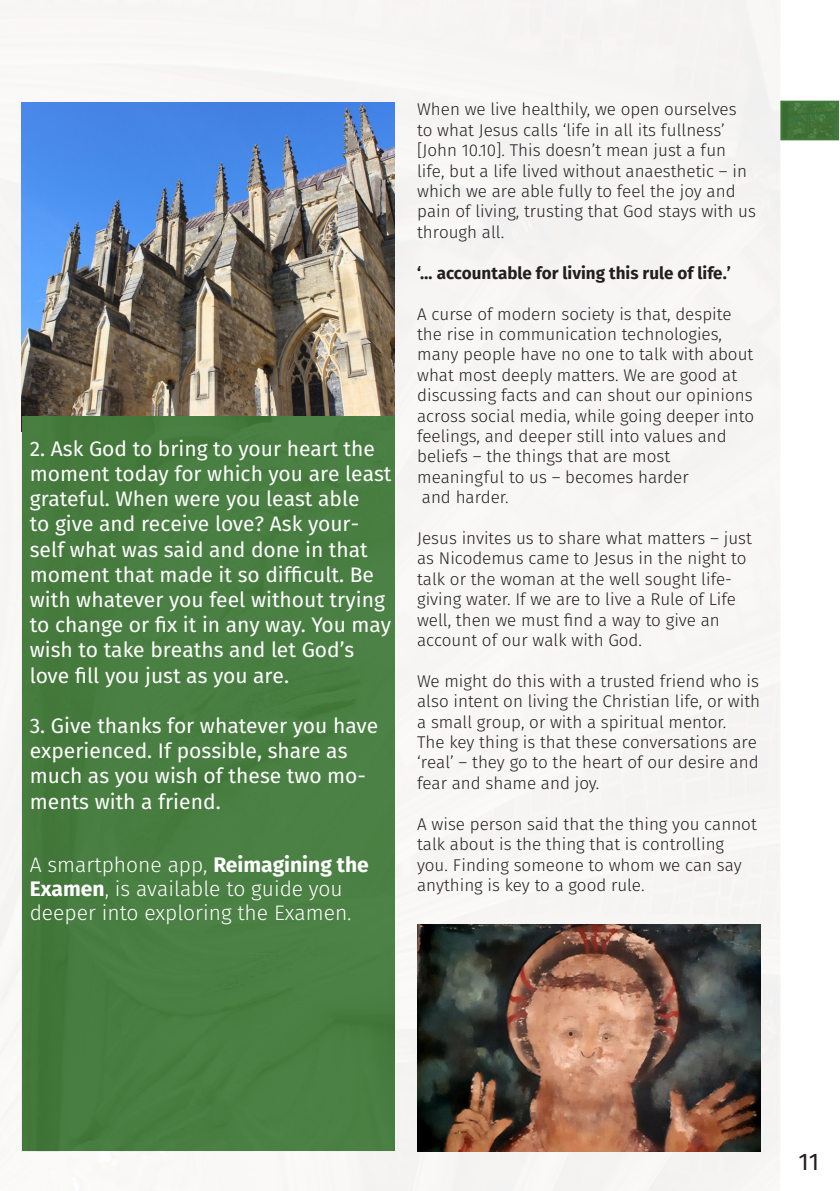
<style>
.page{position:relative;width:840px;height:1191px;background:#fff}
.page>*{position:absolute;margin:0;border:0;box-sizing:border-box;transform-origin:0 0}
.t1{font:24px "Fira Sans";color:#231f20}
.t2{font:21px/25.2px "Fira Sans";color:#fff}
.t3{font:300 21px/24px "Fira Sans";color:#fff}
.t4{font:300 17px/20.4px "Fira Sans";color:#231f20}
.t5{font:700 17px "Fira Sans";color:#231f20}
.s1{font-weight:700}
</style>
<div class="page">
<div style="left:0;top:0;width:780px;height:1191px;background:#f7f6f4"></div>
<img style="left:22px;top:102px;width:372px;height:314px">
<img style="left:783px;top:104px;width:52px;height:33px">
<div style="left:780px;top:101px;width:58px;height:39px;border:2px solid #417b39"></div>
<div style="left:22px;top:416px;width:372px;height:735px;background:#4a7f42"></div>
<img style="left:417px;top:924px;width:343px;height:227px">
<p class="t2" style="left:30px;top:437px;width:363px">2. Ask God to bring to your heart the moment today for which you are least grateful. When were you least able<br>to give and receive love? Ask your&shy;self what was said and done in that moment that made it so difficult. Be with whatever you feel without trying to change or fix it in any way. You may wish to take breaths and let God’s love fill you just as you are.</p>
<p class="t2" style="left:30px;top:714px;width:350px">3. Give thanks for whatever you have experienced. If possible, share as much as you wish of these two mo&shy;ments with a friend.</p>
<p class="t3" style="left:30px;top:854px;width:340px">A smartphone app, <span class="s1">Reimagining the<br>Examen</span>, is available to guide you deeper into exploring the Examen.</p>
<p class="t4" style="left:417px;top:101px;width:340px">When we live healthily, we open ourselves to what Jesus calls ‘life in all its fullness’ [John 10.10]. This doesn’t mean just a fun life, but a life lived without anaesthetic – in which we are able fully to feel the joy and pain of living, trusting that God stays with us through all.</p>
<p class="t5" style="left:417px;top:261px;width:315px">‘… accountable for living this rule of life.’</p>
<p class="t4" style="left:417px;top:305px;width:338px">A curse of modern society is that, despite the rise in communication technologies, many people have no one to talk with about what most deeply matters. We are good at discussing facts and can shout our opinions across social media, while going deeper into feelings, and deeper still into values and</p>
<p class="t4" style="left:417px;top:447px;width:254px">beliefs – the things that are most</p>
<p class="t4" style="left:417px;top:468px;width:273px">meaningful to us – becomes harder</p>
<p class="t4" style="left:421px;top:488px;width:88px">and harder.</p>
<p class="t4" style="left:417px;top:529px;width:336px">Jesus invites us to share what matters – just as Nicodemus came to Jesus in the night to talk or the woman at the well sought life-</p>
<p class="t4" style="left:417px;top:590px;width:320px">giving water. If we are to live a Rule of Life well, then we must find a way to give an account of our walk with God.</p>
<p class="t4" style="left:417px;top:672px;width:344px">We might do this with a trusted friend who is also intent on living the Christian life, or with a small group, or with a spiritual mentor.<br>The key thing is that these conversations are ‘real’ – they go to the heart of our desire and fear and shame and joy.</p>
<p class="t4" style="left:417px;top:815px;width:341px">A wise person said that the thing you cannot talk about is the thing that is controlling you. Finding someone to whom we can say anything is key to a good rule.</p>
<p class="t1" style="left:797px;top:1145px;width:22px">11</p>
</div>
